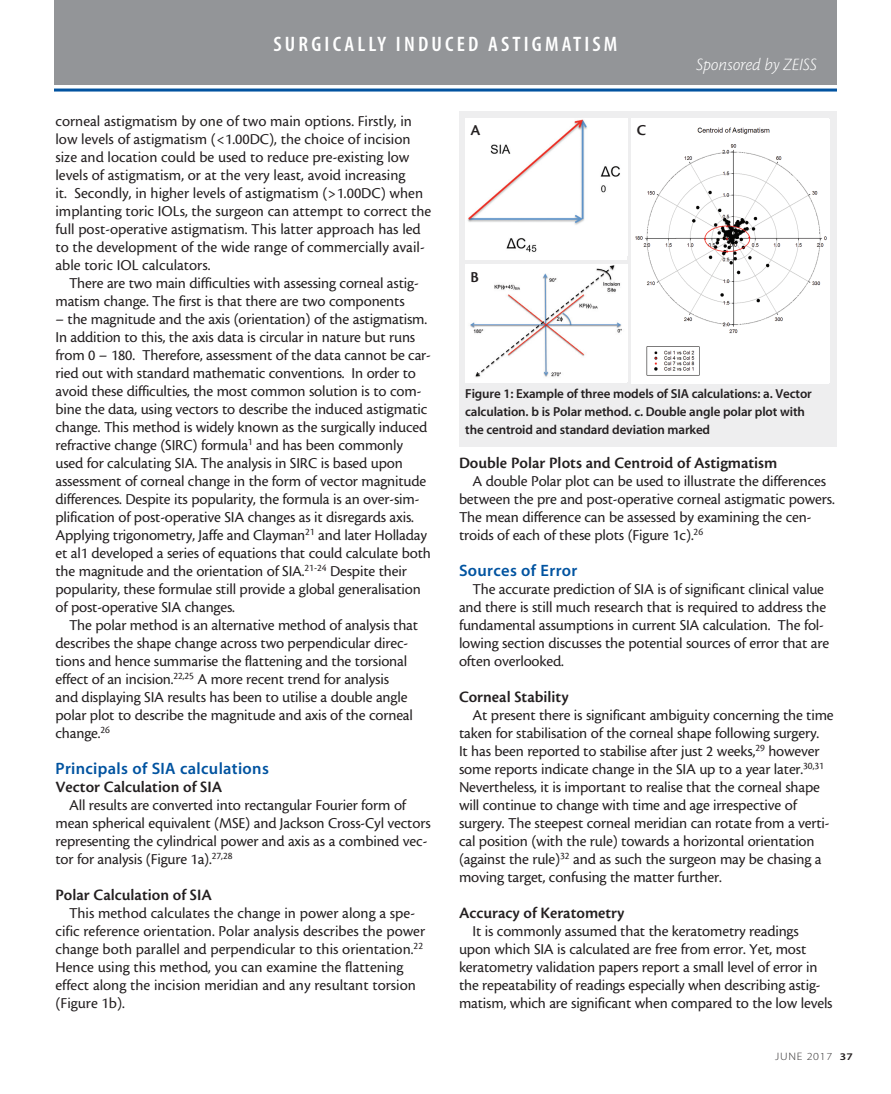
<style>
.page{position:relative;width:891px;height:1094px;background:#fff}
.page>*{position:absolute;margin:0;border:0;box-sizing:border-box;transform-origin:0 0}
.t1{font:21px "Myriad MM 565 300";letter-spacing:.145em;color:#fff;scale:1.04 1}
.t2{font:18px "Cronos MM It 250 12";color:#fff}
.Subhead_2{font:16.5px "Cronos MM 574 11";color:#231f20}
.subhead{font:16.5px "Myriad MM 565 600";letter-spacing:.02em;color:#0153a0}
.body{font:15.75px/18px "Cronos MM 408 10";letter-spacing:-.01em;color:#231f20}
.t3{font:15.75px "Cronos MM 574 10";color:#231f20}
.t4{font:13.05px/18px "Myriad MM 565 600";letter-spacing:-.01em;color:#231f20}
.t5{font:10.8px "Myriad MM 215 600";letter-spacing:.06em;color:#312f30;scale:1.11 1}
.s1{font-family:"Myriad MM 565 600";font-size:10.2px;color:#231f20}
</style>
<div class="page">
<div style="left:54px;top:0;width:783px;height:85px;background:#939598"></div>
<svg style="left:54px;top:88px;width:783px;height:4px;background:#407db7"></svg>
<div style="left:459px;top:111px;width:378px;height:335px;background:#eeeeef"></div>
<div style="left:465px;top:118px;width:162px;height:142px;background:#fff"></div>
<img style="left:468px;top:119px;width:152px;height:133px">
<img style="left:632px;top:120px;width:197px;height:263px">
<img style="left:465px;top:264px;width:162px;height:118px">
<h1 class="t1" style="left:274px;top:33px;width:332px">SURGICALLY INDUCED ASTIGMATISM</h1>
<p class="t2" style="left:696px;top:55px;width:122px">Sponsored by ZEISS</p>
<p class="body" style="left:56px;top:112px;width:377px">corneal astigmatism by one of two main options. Firstly, in low levels of astigmatism (&lt;1.00DC), the choice of incision size and location could be used to reduce pre-existing low levels of astigmatism, or at the very least, avoid increasing<br>it. Secondly, in higher levels of astigmatism (&gt;1.00DC) when implanting toric IOLs, the surgeon can attempt to correct the full post-operative astigmatism. This latter approach has led to the development of the wide range of commercially avail&shy;able toric IOL calculators.</p>
<p class="body" style="left:56px;top:274px;width:365px;text-indent:14px">There are two main difficulties with assessing corneal astig&shy;matism change. The first is that there are two components</p>
<p class="body" style="left:56px;top:310px;width:377px">– the magnitude and the axis (orientation) of the astigmatism.<br>In addition to this, the axis data is circular in nature but runs from 0 – 180. Therefore, assessment of the data cannot be car&shy;ried out with standard mathematic conventions. In order to avoid these difficulties, the most common solution is to com&shy;bine the data, using vectors to describe the induced astigmatic change. This method is widely known as the surgically induced refractive change (SIRC) formula<sup>1</sup> and has been commonly used for calculating SIA. The analysis in SIRC is based upon assessment of corneal change in the form of vector magnitude differences. Despite its popularity, the formula is an over-sim&shy;plification of post-operative SIA changes as it disregards axis.<br>Applying trigonometry, Jaffe and Clayman<sup>21</sup> and later Holladay et al1 developed a series of equations that could calculate both the magnitude and the orientation of SIA.<sup>21-24</sup> Despite their popularity, these formulae still provide a global generalisation of post-operative SIA changes.</p>
<p class="body" style="left:56px;top:616px;width:364px;text-indent:14px">The polar method is an alternative method of analysis that describes the shape change across two perpendicular direc&shy;tions and hence summarise the flattening and the torsional effect of an incision.<sup>22,25</sup> A more recent trend for analysis<br>and displaying SIA results has been to utilise a double angle polar plot to describe the magnitude and axis of the corneal change.<sup>26</sup></p>
<p class="subhead" style="left:56px;top:761px;width:215px">Principals of SIA calculations</p>
<p class="Subhead_2" style="left:56px;top:778px;width:168px">Vector Calculation of SIA</p>
<p class="body" style="left:56px;top:796px;width:377px;text-indent:14px">All results are converted into rectangular Fourier form of mean spherical equivalent (MSE) and Jackson Cross-Cyl vectors representing the cylindrical power and axis as a combined vec&shy;tor for analysis (Figure 1a).<sup>27,28</sup></p>
<p class="Subhead_2" style="left:56px;top:886px;width:158px">Polar Calculation of SIA</p>
<p class="body" style="left:56px;top:904px;width:371px;text-indent:14px">This method calculates the change in power along a spe&shy;cific reference orientation. Polar analysis describes the power change both parallel and perpendicular to this orientation.<sup>22<br></sup>Hence using this method, you can examine the flattening effect along the incision meridian and any resultant torsion (Figure 1b).</p>
<p class="t3" style="left:471px;top:122px;width:11px">A</p>
<p class="t3" style="left:471px;top:268px;width:10px">B</p>
<p class="t3" style="left:637px;top:122px;width:11px">C</p>
<p class="t4" style="left:465px;top:385px;width:348px">Figure 1: Example of three models of SIA calculations: a. Vector calculation. b is Polar method. c. Double angle polar plot with the centroid and standard deviation marked</p>
<p class="Subhead_2" style="left:459px;top:454px;width:320px">Double Polar Plots and Centroid of Astigmatism</p>
<p class="body" style="left:459px;top:472px;width:377px;text-indent:14px">A double Polar plot can be used to illustrate the differences between the pre and post-operative corneal astigmatic powers.<br>The mean difference can be assessed by examining the cen&shy;troids of each of these plots (Figure 1c).<sup>26</sup></p>
<p class="subhead" style="left:459px;top:563px;width:120px">Sources of Error</p>
<p class="body" style="left:459px;top:580px;width:372px;text-indent:14px">The accurate prediction of SIA is of significant clinical value and there is still much research that is required to address the fundamental assumptions in current SIA calculation. The fol&shy;lowing section discusses the potential sources of error that are often overlooked.</p>
<p class="Subhead_2" style="left:459px;top:688px;width:111px">Corneal Stability</p>
<p class="body" style="left:459px;top:706px;width:376px;text-indent:14px">At present there is significant ambiguity concerning the time taken for stabilisation of the corneal shape following surgery.<br>It has been reported to stabilise after just 2 weeks,<sup>29</sup> however some reports indicate change in the SIA up to a year later.<sup>30,31<br></sup>Nevertheless, it is important to realise that the corneal shape will continue to change with time and age irrespective of surgery. The steepest corneal meridian can rotate from a verti&shy;cal position (with the rule) towards a horizontal orientation (against the rule)<sup>32</sup> and as such the surgeon may be chasing a moving target, confusing the matter further.</p>
<p class="Subhead_2" style="left:459px;top:904px;width:167px">Accuracy of Keratometry</p>
<p class="body" style="left:459px;top:922px;width:375px;text-indent:14px">It is commonly assumed that the keratometry readings upon which SIA is calculated are free from error. Yet, most keratometry validation papers report a small level of error in the repeatability of readings especially when describing astig&shy;matism, which are significant when compared to the low levels</p>
<p class="t5" style="left:775px;top:1051px;width:71px">JUNE 2017 <span class="s1">37</span></p>
</div>
